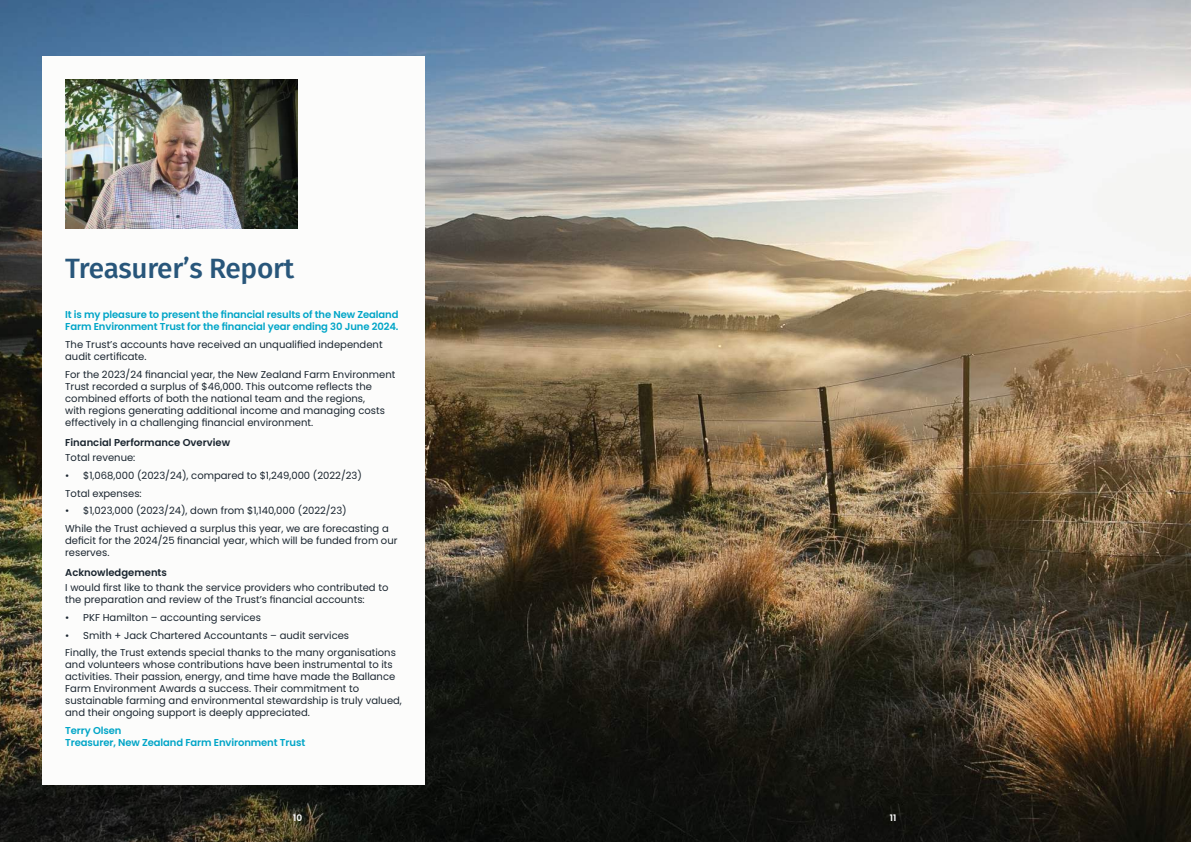
<style>
.page{position:relative;width:1191px;height:842px;background:#fff}
.page>*{position:absolute;margin:0;border:0;box-sizing:border-box;transform-origin:0 0}
.t1{font:500 28px "Fira Sans";letter-spacing:-.01em;color:#28567a}
.t2{font:10px/12px "Poppins";color:#1a252f}
.t3{font:600 10px/12px "Poppins";letter-spacing:-.01em;color:#00a5c7}
.t4{font:600 10px "Poppins";color:#1a252f}
.t5{font:600 9px "Poppins";color:#fff}
</style>
<div class="page">
<img style="left:0;top:0;width:1191px;height:842px">
<div style="left:43px;top:57px;width:382px;height:728px;background:#fcfcfb"></div>
<img style="left:65px;top:79px;width:233px;height:149px">
<h1 class="t1" style="left:65px;top:256px;width:231px">Treasurer’s Report</h1>
<p class="t3" style="left:65px;top:309px;width:335px">It is my pleasure to present the financial results of the New Zealand<br>Farm Environment Trust for the financial year ending 30 June 2024.</p>
<p class="t2" style="left:65px;top:339px;width:319px">The Trust’s accounts have received an unqualified independent audit certificate.</p>
<p class="t2" style="left:65px;top:368px;width:332px">For the 2023/24 financial year, the New Zealand Farm Environment Trust recorded a surplus of $46,000. This outcome reflects the combined efforts of both the national team and the regions,<br>with regions generating additional income and managing costs effectively in a challenging financial environment.</p>
<p class="t4" style="left:65px;top:437px;width:166px">Financial Performance Overview</p>
<p class="t2" style="left:65px;top:452px;width:72px">Total revenue:</p>
<p class="t2" style="left:65px;top:467px;width:298px;line-height:17.7px">• $1,068,000 (2023/24), compared to $1,249,000 (2022/23)<br>Total expenses:</p>
<p class="t2" style="left:65px;top:502px;width:325px;line-height:17.7px">• $1,023,000 (2023/24), down from $1,140,000 (2022/23)<br>While the Trust achieved a surplus this year, we are forecasting a</p>
<p class="t2" style="left:65px;top:534px;width:334px">deficit for the 2024/25 financial year, which will be funded from our reserves.</p>
<p class="t4" style="left:65px;top:567px;width:103px">Acknowledgements</p>
<p class="t2" style="left:65px;top:582px;width:325px">I would first like to thank the service providers who contributed to the preparation and review of the Trust’s financial accounts:</p>
<p class="t2" style="left:65px;top:611px;width:197px">• PKF Hamilton – accounting services</p>
<p class="t2" style="left:65px;top:626px;width:332px;line-height:17.7px">• Smith + Jack Chartered Accountants – audit services<br>Finally, the Trust extends special thanks to the many organisations</p>
<p class="t2" style="left:65px;top:659px;width:338px">and volunteers whose contributions have been instrumental to its activities. Their passion, energy, and time have made the Ballance Farm Environment Awards a success. Their commitment to sustainable farming and environmental stewardship is truly valued, and their ongoing support is deeply appreciated.</p>
<p class="t3" style="left:65px;top:725px;width:241px">Terry Olsen<br>Treasurer, New Zealand Farm Environment Trust</p>
<p class="t5" style="left:293px;top:813px;width:11px">10</p>
<p class="t5" style="left:890px;top:813px;width:8px">11</p>
</div>
